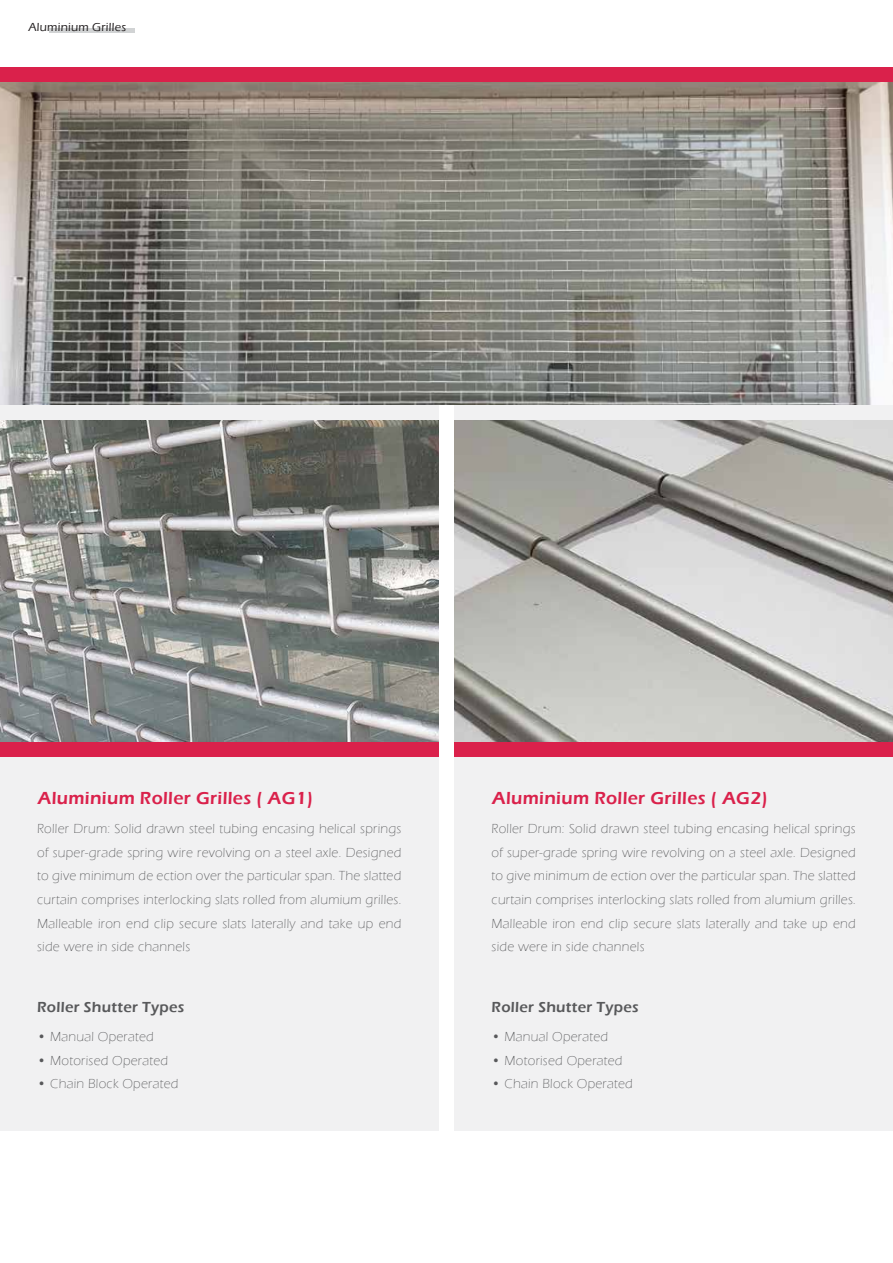
<style>
.page{position:relative;width:893px;height:1263px;background:#fff}
.page>*{position:absolute;margin:0;border:0;box-sizing:border-box;transform-origin:0 0}
.t1{font:600 18px "Eras ITC";letter-spacing:.02em;color:#da214b}
.t2{font:600 15px "Eras ITC";letter-spacing:.02em;color:#58595b}
.t3{font:300 13.5px/23.7px "Eras ITC";letter-spacing:.02em;color:#58595b;text-align:justify}
.t4{font:500 12px "Eras ITC";letter-spacing:.02em;color:#231f20}
</style>
<div class="page">
<div style="left:0;top:372px;width:439px;height:758px;background:#f1f1f2"></div>
<div style="left:454px;top:372px;width:439px;height:758px;background:#f1f1f2"></div>
<img style="left:0;top:420px;width:439px;height:322px">
<img style="left:454px;top:420px;width:439px;height:322px">
<img style="left:0;top:82px;width:893px;height:322px">
<div style="left:0;top:68px;width:893px;height:14px;background:#da214b"></div>
<div style="left:454px;top:742px;width:439px;height:14px;background:#da214b"></div>
<div style="left:0;top:742px;width:439px;height:14px;background:#da214b"></div>
<hr style="left:49px;top:29px;width:85px;height:4px;background:#d1d3d4">
<p class="t4" style="left:28px;top:20px;width:99px">Aluminium Grilles</p>
<h1 class="t1" style="left:38px;top:788px;width:277px">Aluminium Roller Grilles ( AG1)</h1>
<h1 class="t1" style="left:492px;top:788px;width:277px">Aluminium Roller Grilles ( AG2)</h1>
<p class="t3" style="left:37px;top:817px;width:366px">Roller Drum: Solid drawn steel tubing encasing helical springs of super-grade spring wire revolving on a steel axle. Designed to give minimum de ection over the particular span. The slatted curtain comprises interlocking slats rolled from alumium grilles.<br>Malleable iron end clip secure slats laterally and take up end side were in side channels</p>
<p class="t3" style="left:492px;top:817px;width:366px">Roller Drum: Solid drawn steel tubing encasing helical springs of super-grade spring wire revolving on a steel axle. Designed to give minimum de ection over the particular span. The slatted curtain comprises interlocking slats rolled from alumium grilles.<br>Malleable iron end clip secure slats laterally and take up end side were in side channels</p>
<p class="t2" style="left:37px;top:999px;width:149px">Roller Shutter Types</p>
<p class="t2" style="left:492px;top:999px;width:149px">Roller Shutter Types</p>
<p class="t3" style="left:37px;top:1025px;width:118px">• Manual Operated</p>
<p class="t3" style="left:37px;top:1048px;width:132px">• Motorised Operated</p>
<p class="t3" style="left:37px;top:1072px;width:143px">• Chain Block Operated</p>
<p class="t3" style="left:492px;top:1025px;width:118px">• Manual Operated</p>
<p class="t3" style="left:492px;top:1048px;width:132px">• Motorised Operated</p>
<p class="t3" style="left:492px;top:1072px;width:143px">• Chain Block Operated</p>
</div>
